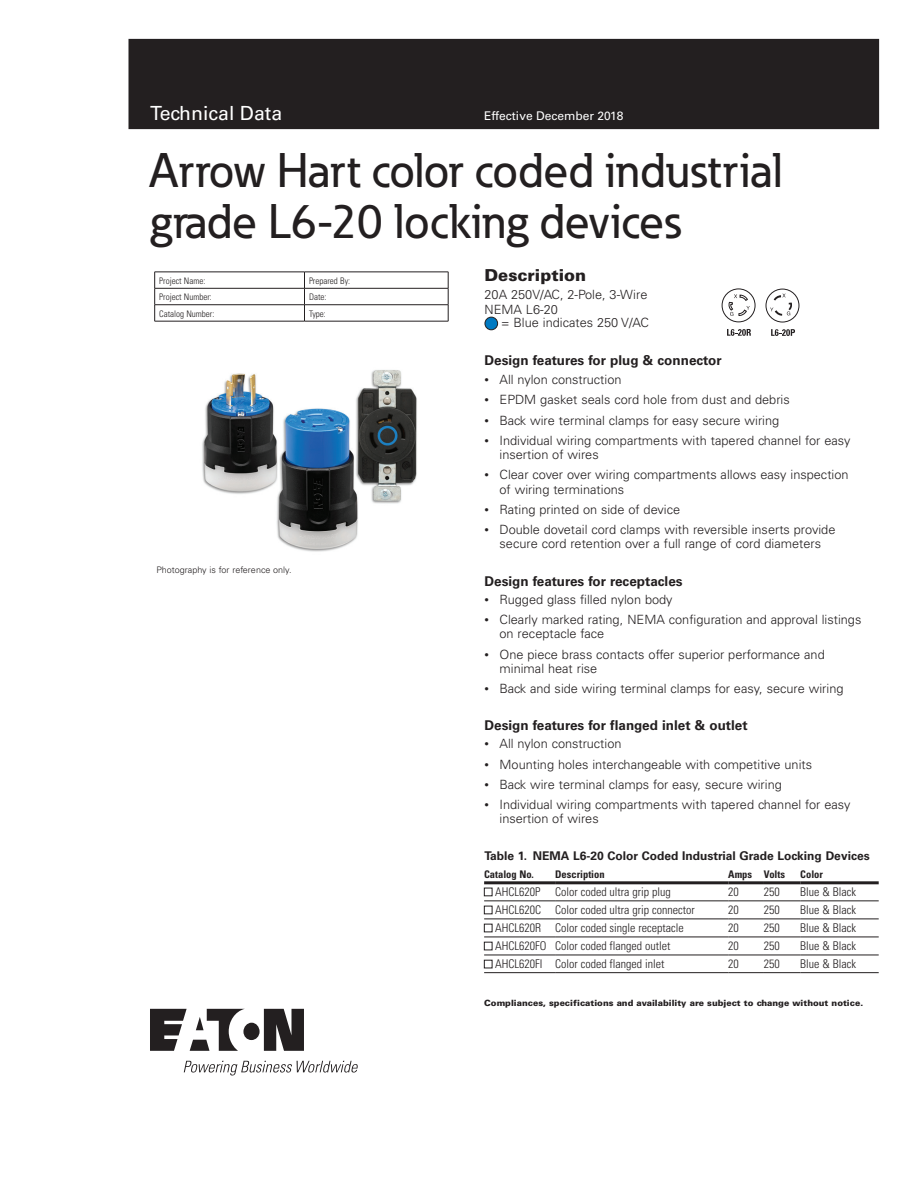
<style>
.page{position:relative;width:918px;height:1188px;background:#fff}
.page>*{position:absolute;margin:0;border:0;box-sizing:border-box;transform-origin:0 0}
.t1{font:500 48px/51px "Eaton";color:#231f20}
.t2{font:19.5px "Univers LT Std";color:#fff}
.t3{font:900 16.5px "Univers LT Std";color:#231f20}
.t4{font:700 13.5px "Univers LT Std";color:#231f20}
.t5{font:300 12.75px/14.2px "Univers LT Std";color:#231f20}
.t6{font:300 condensed 12px "Univers LT Std";color:#231f20}
.t7{font:700 12px "Univers LT Std";color:#231f20}
.t8{font:12px "Univers LT Std";color:#fff}
.t9{font:700 condensed 10.5px "Univers LT Std";color:#231f20}
.t10{font:300 condensed 9px "Univers LT Std";color:#231f20}
.t11{font:300 9px "Univers LT Std";color:#231f20}
.t12{font:900 8.7px "Univers LT Std";color:#231f20}
.s1{font-size:9px}
</style>
<div class="page">
<div style="left:129px;top:39px;width:750px;height:90px;background:#231f20"></div>
<div style="left:485px;top:317px;width:13px;height:13px;background:#007ac2;border-radius:50%"></div>
<div style="left:485px;top:317px;width:13px;height:13px;border:1px solid #231f20;border-radius:50%"></div>
<hr style="left:484px;top:901px;width:71px;height:1px;background:#231f20">
<hr style="left:555px;top:901px;width:173px;height:1px;background:#231f20">
<hr style="left:728px;top:901px;width:36px;height:1px;background:#231f20">
<hr style="left:764px;top:901px;width:36px;height:1px;background:#231f20">
<hr style="left:800px;top:901px;width:79px;height:1px;background:#231f20">
<hr style="left:484px;top:919px;width:71px;height:1px;background:#231f20">
<hr style="left:555px;top:919px;width:173px;height:1px;background:#231f20">
<hr style="left:728px;top:919px;width:36px;height:1px;background:#231f20">
<hr style="left:764px;top:919px;width:36px;height:1px;background:#231f20">
<hr style="left:800px;top:919px;width:79px;height:1px;background:#231f20">
<hr style="left:484px;top:937px;width:71px;height:1px;background:#231f20">
<hr style="left:555px;top:937px;width:173px;height:1px;background:#231f20">
<hr style="left:728px;top:937px;width:36px;height:1px;background:#231f20">
<hr style="left:764px;top:937px;width:36px;height:1px;background:#231f20">
<hr style="left:800px;top:937px;width:79px;height:1px;background:#231f20">
<hr style="left:484px;top:955px;width:71px;height:1px;background:#231f20">
<hr style="left:555px;top:955px;width:173px;height:1px;background:#231f20">
<hr style="left:728px;top:955px;width:36px;height:1px;background:#231f20">
<hr style="left:764px;top:955px;width:36px;height:1px;background:#231f20">
<hr style="left:800px;top:955px;width:79px;height:1px;background:#231f20">
<hr style="left:484px;top:972px;width:71px;height:1px;background:#231f20">
<hr style="left:555px;top:972px;width:173px;height:1px;background:#231f20">
<hr style="left:728px;top:972px;width:36px;height:1px;background:#231f20">
<hr style="left:764px;top:972px;width:36px;height:1px;background:#231f20">
<hr style="left:800px;top:972px;width:79px;height:1px;background:#231f20">
<hr style="left:484px;top:881px;width:71px;height:3px;background:#231f20">
<hr style="left:555px;top:881px;width:173px;height:3px;background:#231f20">
<hr style="left:728px;top:881px;width:36px;height:3px;background:#231f20">
<hr style="left:764px;top:881px;width:36px;height:3px;background:#231f20">
<hr style="left:800px;top:881px;width:79px;height:3px;background:#231f20">
<div style="left:484px;top:888px;width:8px;height:8px;border:1px solid #231f20"></div>
<div style="left:484px;top:906px;width:8px;height:8px;border:1px solid #231f20"></div>
<div style="left:484px;top:924px;width:8px;height:8px;border:1px solid #231f20"></div>
<div style="left:484px;top:942px;width:8px;height:8px;border:1px solid #231f20"></div>
<div style="left:484px;top:960px;width:8px;height:8px;border:1px solid #231f20"></div>
<hr style="left:154px;top:272px;width:150px;height:1px;background:#231f20">
<hr style="left:304px;top:272px;width:144px;height:1px;background:#231f20">
<hr style="left:154px;top:288px;width:150px;height:1px;background:#231f20">
<hr style="left:304px;top:288px;width:144px;height:1px;background:#231f20">
<hr style="left:154px;top:304px;width:150px;height:1px;background:#231f20">
<svg style="left:154px;top:272px;width:1px;height:49px"></svg>
<hr style="left:304px;top:304px;width:144px;height:1px;background:#231f20">
<svg style="left:304px;top:273px;width:1px;height:48px"></svg>
<svg style="left:448px;top:272px;width:1px;height:49px"></svg>
<hr style="left:154px;top:321px;width:150px;height:1px;background:#231f20">
<hr style="left:304px;top:321px;width:144px;height:1px;background:#231f20">
<div style="left:722px;top:289px;width:33px;height:33px;border:1px solid #231f20;border-radius:50%"></div>
<svg style="left:728px;top:294px;width:22px;height:22px"></svg>
<svg style="left:727px;top:329px;width:24px;height:7px"></svg>
<div style="left:766px;top:289px;width:33px;height:33px;border:1px solid #231f20;border-radius:50%"></div>
<svg style="left:770px;top:294px;width:22px;height:22px"></svg>
<svg style="left:771px;top:329px;width:24px;height:7px"></svg>
<img style="left:202px;top:370px;width:215px;height:182px">
<svg style="left:150px;top:1009px;width:154px;height:42px"></svg>
<svg style="left:184px;top:1061px;width:174px;height:15px"></svg>
<h2 class="t2" style="left:150px;top:102px;width:134px">Technical Data</h2>
<p class="t8" style="left:484px;top:109px;width:141px">Effective December 2018</p>
<h1 class="t1" style="left:150px;top:144px;width:634px">Arrow Hart color coded industrial grade L6-20 locking devices</h1>
<p class="t10" style="left:159px;top:275px;width:48px">Project Name:</p>
<p class="t10" style="left:309px;top:275px;width:43px">Prepared By:</p>
<p class="t10" style="left:159px;top:292px;width:54px">Project Number:</p>
<p class="t10" style="left:309px;top:292px;width:19px">Date:</p>
<p class="t10" style="left:159px;top:308px;width:57px">Catalog Number:</p>
<p class="t10" style="left:309px;top:308px;width:18px">Type:</p>
<p class="t11" style="left:156px;top:565px;width:137px">Photography is for reference only.</p>
<p class="t3" style="left:485px;top:265px;width:103px">Description</p>
<p class="t5" style="left:485px;top:288px;width:164px">20A 250V/AC, 2-Pole, 3-Wire<br>NEMA L6-20</p>
<p class="t5" style="left:501px;top:316px;width:149px">= Blue indicates 250 V/AC</p>
<p class="t4" style="left:485px;top:353px;width:239px">Design features for plug &amp; connector</p>
<p class="t5" style="left:485px;top:372px;width:139px"><span class="s1">•</span> All nylon construction</p>
<p class="t5" style="left:485px;top:393px;width:307px"><span class="s1">•</span> EPDM gasket seals cord hole from dust and debris</p>
<p class="t5" style="left:485px;top:413px;width:296px"><span class="s1">•</span> Back wire terminal clamps for easy secure wiring</p>
<p class="t5" style="left:500px;top:433px;width:353px;text-indent:-15px"><span class="s1">•</span> Individual wiring compartments with tapered channel for easy insertion of wires</p>
<p class="t5" style="left:500px;top:468px;width:351px;text-indent:-15px"><span class="s1">•</span> Clear cover over wiring compartments allows easy inspection of wiring terminations</p>
<p class="t5" style="left:485px;top:502px;width:197px"><span class="s1">•</span> Rating printed on side of device</p>
<p class="t5" style="left:485px;top:522px;width:352px;text-align:center"><span class="s1">•</span> Double dovetail cord clamps with reversible inserts provide secure cord retention over a full range of cord diameters</p>
<p class="t4" style="left:485px;top:573px;width:200px">Design features for receptacles</p>
<p class="t5" style="left:485px;top:592px;width:190px"><span class="s1">•</span> Rugged glass filled nylon body</p>
<p class="t5" style="left:500px;top:613px;width:363px;text-indent:-15px"><span class="s1">•</span> Clearly marked rating, NEMA configuration and approval listings on receptacle face</p>
<p class="t5" style="left:500px;top:647px;width:327px;text-indent:-15px"><span class="s1">•</span> One piece brass contacts offer superior performance and minimal heat rise</p>
<p class="t5" style="left:485px;top:682px;width:361px"><span class="s1">•</span> Back and side wiring terminal clamps for easy, secure wiring</p>
<p class="t4" style="left:485px;top:717px;width:265px">Design features for flanged inlet &amp; outlet</p>
<p class="t5" style="left:485px;top:737px;width:139px"><span class="s1">•</span> All nylon construction</p>
<p class="t5" style="left:485px;top:757px;width:329px"><span class="s1">•</span> Mounting holes interchangeable with competitive units</p>
<p class="t5" style="left:485px;top:777px;width:299px"><span class="s1">•</span> Back wire terminal clamps for easy, secure wiring</p>
<p class="t5" style="left:500px;top:798px;width:353px;text-indent:-15px"><span class="s1">•</span> Individual wiring compartments with tapered channel for easy insertion of wires</p>
<p class="t7" style="left:485px;top:848px;width:387px">Table 1. NEMA L6-20 Color Coded Industrial Grade Locking Devices</p>
<p class="t9" style="left:484px;top:868px;width:51px">Catalog No.</p>
<p class="t9" style="left:555px;top:868px;width:51px">Description</p>
<p class="t9" style="left:728px;top:868px;width:58px">Amps Volts</p>
<p class="t9" style="left:800px;top:868px;width:24px">Color</p>
<p class="t6" style="left:495px;top:885px;width:177px">AHCL620P Color coded ultra grip plug</p>
<p class="t6" style="left:728px;top:885px;width:12px">20</p>
<p class="t6" style="left:764px;top:885px;width:17px">250</p>
<p class="t6" style="left:800px;top:885px;width:57px">Blue &amp; Black</p>
<p class="t6" style="left:495px;top:903px;width:201px">AHCL620C Color coded ultra grip connector</p>
<p class="t6" style="left:728px;top:903px;width:12px">20</p>
<p class="t6" style="left:764px;top:903px;width:17px">250</p>
<p class="t6" style="left:800px;top:903px;width:57px">Blue &amp; Black</p>
<p class="t6" style="left:495px;top:921px;width:190px">AHCL620R Color coded single receptacle</p>
<p class="t6" style="left:728px;top:921px;width:12px">20</p>
<p class="t6" style="left:764px;top:921px;width:17px">250</p>
<p class="t6" style="left:800px;top:921px;width:57px">Blue &amp; Black</p>
<p class="t6" style="left:495px;top:939px;width:177px">AHCL620FO Color coded flanged outlet</p>
<p class="t6" style="left:728px;top:939px;width:12px">20</p>
<p class="t6" style="left:764px;top:939px;width:17px">250</p>
<p class="t6" style="left:800px;top:939px;width:57px">Blue &amp; Black</p>
<p class="t6" style="left:495px;top:957px;width:171px">AHCL620FI Color coded flanged inlet</p>
<p class="t6" style="left:728px;top:957px;width:12px">20</p>
<p class="t6" style="left:764px;top:957px;width:17px">250</p>
<p class="t6" style="left:800px;top:957px;width:57px">Blue &amp; Black</p>
<p class="t12" style="left:484px;top:997px;width:381px">Compliances, specifications and availability are subject to change without notice.</p>
</div>
